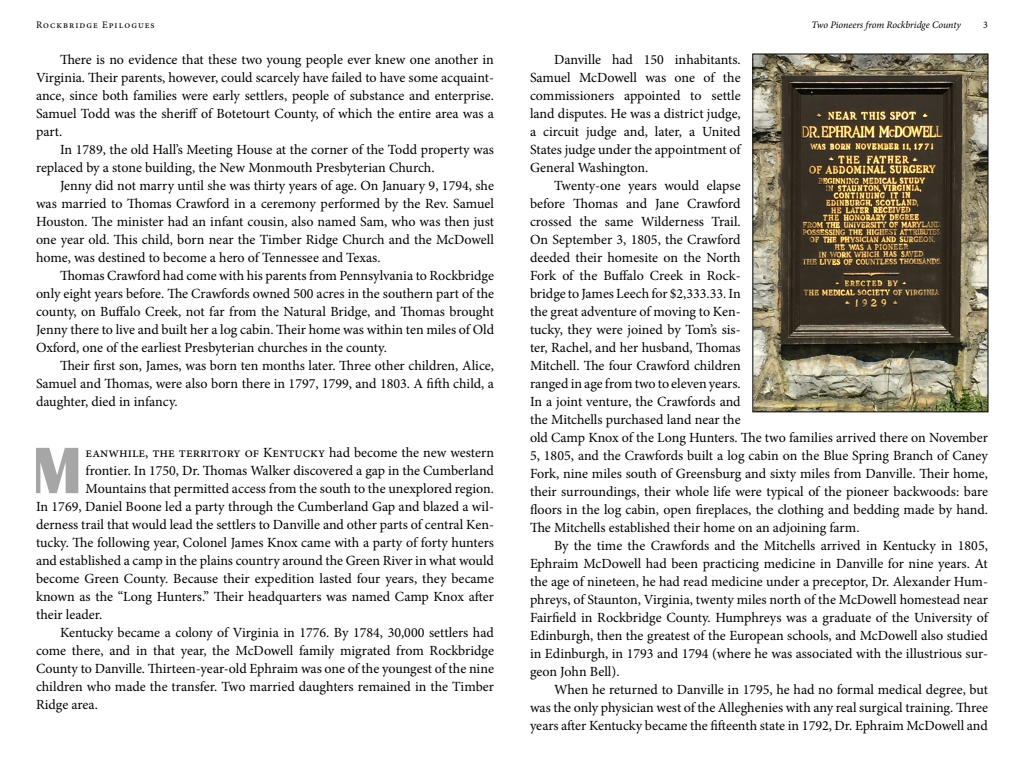
<style>
.page{position:relative;width:1024px;height:768px;background:#fff}
.page>*{position:absolute;margin:0;border:0;box-sizing:border-box;transform-origin:0 0}
.drop_cap{font:700 68px "Britannic";color:#a6a6a6}
.text{font:14px/18px "Minion Pro";color:#000;text-align:justify}
.drop_cap-2{font:14px "Minion Pro";color:#000}
.t1{font:italic 10px "Minion Pro";letter-spacing:-.005em;color:#000}
.t2{font:10px "Minion Pro";letter-spacing:.1em;color:#000}
</style>
<div class="page">
<img style="left:755px;top:56px;width:231px;height:354px">
<div style="left:753px;top:54px;width:235px;height:358px;border:1px solid #000"></div>
<p class="t2" style="left:36px;top:18px;width:120px">Rockbridge Epilogues</p>
<p class="t1" style="left:811px;top:18px;width:151px">Two Pioneers from Rockbridge County</p>
<p class="t2" style="left:983px;top:18px;width:6px">3</p>
<p class="text" style="left:36px;top:51px;width:460px;text-indent:24px">There is no evidence that these two young people ever knew one another in Virginia. Their parents, however, could scarcely have failed to have some acquaint&shy;ance, since both families were early settlers, people of substance and enterprise.<br>Samuel Todd was the sheriff of Botetourt County, of which the entire area was a part.</p>
<p class="text" style="left:36px;top:141px;width:460px;text-indent:24px">In 1789, the old Hall’s Meeting House at the corner of the Todd property was replaced by a stone building, the New Monmouth Presbyterian Church.</p>
<p class="text" style="left:36px;top:177px;width:460px;text-indent:24px">Jenny did not marry until she was thirty years of age. On January 9, 1794, she was married to Thomas Crawford in a ceremony performed by the Rev. Samuel Houston. The minister had an infant cousin, also named Sam, who was then just one year old. This child, born near the Timber Ridge Church and the McDowell home, was destined to become a hero of Tennessee and Texas.</p>
<p class="text" style="left:36px;top:267px;width:460px;text-indent:24px">Thomas Crawford had come with his parents from Pennsylvania to Rockbridge only eight years before. The Crawfords owned 500 acres in the southern part of the county, on Buffalo Creek, not far from the Natural Bridge, and Thomas brought Jenny there to live and built her a log cabin. Their home was within ten miles of Old Oxford, one of the earliest Presbyterian churches in the county.</p>
<p class="text" style="left:36px;top:357px;width:460px;text-indent:24px">Their first son, James, was born ten months later. Three other children, Alice, Samuel and Thomas, were also born there in 1797, 1799, and 1803. A fifth child, a daughter, died in infancy.</p>
<p class="drop_cap" style="left:32px;top:432px;width:51px">M</p>
<p class="drop_cap-2" style="left:86px;top:443px;width:410px">eanwhile, the territory of Kentucky had become the new western</p>
<p class="text" style="left:530px;top:51px;width:213px;text-indent:24px">Danville had 150 inhabitants.<br>Samuel McDowell was one of the commissioners appointed to settle land disputes. He was a district judge, a circuit judge and, later, a United States judge under the appointment of General Washington.</p>
<p class="text" style="left:530px;top:177px;width:460px;text-align:left;text-indent:24px">Twenty-one years would elapse<br>before Thomas and Jane Crawford<br>crossed the same Wilderness Trail.<br>On September 3, 1805, the Crawford<br>deeded their homesite on the North<br>Fork of the Buffalo Creek in Rock-<br>bridge to James Leech for $2,333.33. In<br>the great adventure of moving to Ken-<br>tucky, they were joined by Tom’s sis-<br>ter, Rachel, and her husband, Thomas<br>Mitchell. The four Crawford children<br>ranged in age from two to eleven years.<br>In a joint venture, the Crawfords and<br>the Mitchells purchased land near the<br>old Camp Knox of the Long Hunters. The two families arrived there on November 5, 1805, and the Crawfords built a log cabin on the Blue Spring Branch of Caney Fork, nine miles south of Greensburg and sixty miles from Danville. Their home, their surroundings, their whole life were typical of the pioneer backwoods: bare floors in the log cabin, open fireplaces, the clothing and bedding made by hand.<br>The Mitchells established their home on an adjoining farm.</p>
<p class="text" style="left:530px;top:537px;width:461px;text-indent:24px">By the time the Crawfords and the Mitchells arrived in Kentucky in 1805, Ephraim McDowell had been practicing medicine in Danville for nine years. At the age of nineteen, he had read medicine under a preceptor, Dr. Alexander Hum&shy;phreys, of Staunton, Virginia, twenty miles north of the McDowell homestead near Fairfield in Rockbridge County. Humphreys was a graduate of the University of Edinburgh, then the greatest of the European schools, and McDowell also studied in Edinburgh, in 1793 and 1794 (where he was associated with the illustrious sur&shy;geon John Bell).</p>
<p class="text" style="left:530px;top:681px;width:460px;text-indent:24px">When he returned to Danville in 1795, he had no formal medical degree, but was the only physician west of the Alleghenies with any real surgical training. Three years after Kentucky became the fifteenth state in 1792, Dr. Ephraim McDowell and</p>
<p class="drop_cap-2" style="left:86px;top:461px;width:410px">frontier. In 1750, Dr. Thomas Walker discovered a gap in the Cumberland</p>
<p class="drop_cap-2" style="left:86px;top:479px;width:410px">Mountains that permitted access from the south to the unexplored region.</p>
<p class="drop_cap-2" style="left:36px;top:497px;width:460px">In 1769, Daniel Boone led a party through the Cumberland Gap and blazed a wil-</p>
<p class="drop_cap-2" style="left:36px;top:515px;width:460px">derness trail that would lead the settlers to Danville and other parts of central Ken-</p>
<p class="drop_cap-2" style="left:36px;top:533px;width:460px">tucky. The following year, Colonel James Knox came with a party of forty hunters</p>
<p class="drop_cap-2" style="left:36px;top:551px;width:460px">and established a camp in the plains country around the Green River in what would</p>
<p class="drop_cap-2" style="left:36px;top:569px;width:460px">become Green County. Because their expedition lasted four years, they became</p>
<p class="drop_cap-2" style="left:36px;top:587px;width:460px">known as the “Long Hunters.” Their headquarters was named Camp Knox after</p>
<p class="drop_cap-2" style="left:36px;top:605px;width:68px">their leader.</p>
<p class="text" style="left:36px;top:624px;width:460px;text-indent:24px">Kentucky became a colony of Virginia in 1776. By 1784, 30,000 settlers had come there, and in that year, the McDowell family migrated from Rockbridge County to Danville. Thirteen-year-old Ephraim was one of the youngest of the nine children who made the transfer. Two married daughters remained in the Timber Ridge area.</p>
</div>
